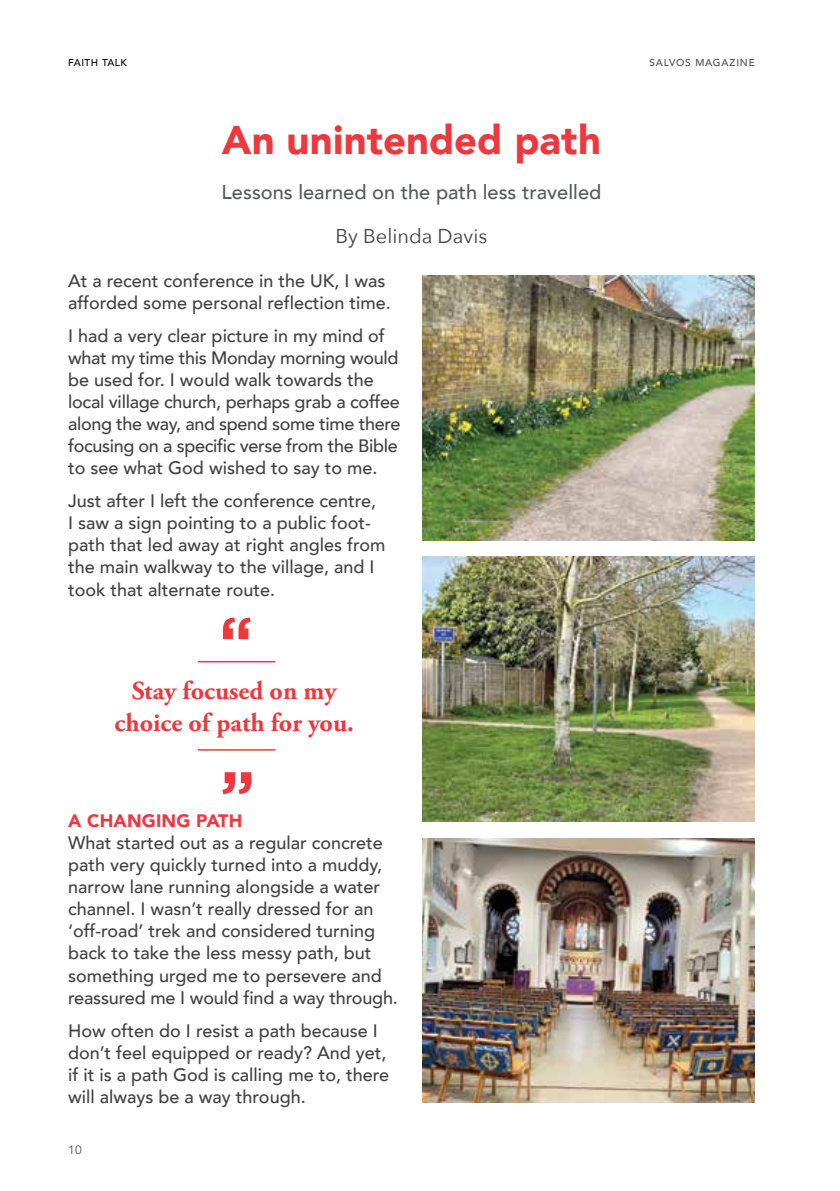
<style>
.page{position:relative;width:840px;height:1191px;background:#fff}
.page>*{position:absolute;margin:0;border:0;box-sizing:border-box;transform-origin:0 0}
.t1{font:900 40px "Avenir";letter-spacing:.005em;color:#ef373e}
.t2{font:700 26px/32px "Adobe Garamond Pro";color:#ef373e;text-align:center}
.t3{font:500 20px "Avenir";color:#58595b}
.t4{font:20px "Avenir Next";color:#414042}
.t5{font:500 18px/22px "Avenir";color:#414042}
.t6{font:900 18px "Avenir";letter-spacing:.01em;color:#ef373e}
.t7{font:12px "Avenir";color:#4d4d4f}
.t8{font:500 10px "Avenir";letter-spacing:.08em;color:#4d4d4f}
.t9{font:500 10px "Avenir";letter-spacing:.05em;color:#000}
</style>
<div class="page">
<svg style="left:222px;top:772px;width:29px;height:22px"></svg>
<hr style="left:198px;top:749px;width:77px;height:1px;background:#ef373e">
<hr style="left:198px;top:661px;width:77px;height:1px;background:#ef373e">
<svg style="left:223px;top:617px;width:27px;height:22px"></svg>
<img style="left:422px;top:276px;width:332px;height:264px">
<img style="left:422px;top:557px;width:332px;height:264px">
<img style="left:422px;top:838px;width:332px;height:264px">
<p class="t9" style="left:68px;top:54px;width:60px">FAITH TALK</p>
<h1 class="t1" style="left:222px;top:106px;width:380px">An unintended path</h1>
<p class="t3" style="left:221px;top:174px;width:381px">Lessons learned on the path less travelled</p>
<p class="t4" style="left:335px;top:219px;width:153px">By Belinda Davis</p>
<p class="t5" style="left:68px;top:268px;width:324px">At a recent conference in the UK, I was afforded some personal reflection time.</p>
<p class="t5" style="left:68px;top:324px;width:333px">I had a very clear picture in my mind of what my time this Monday morning would be used for. I would walk towards the local village church, perhaps grab a coffee along the way, and spend some time there focusing on a specific verse from the Bible to see what God wished to say to me.</p>
<p class="t5" style="left:68px;top:489px;width:319px">Just after I left the conference centre, I saw a sign pointing to a public foot&shy;path that led away at right angles from the main walkway to the village, and I took that alternate route.</p>
<h2 class="t2" style="left:114px;top:675px;width:241px">Stay focused on my choice of path for you.</h2>
<p class="t6" style="left:68px;top:805px;width:176px">A CHANGING PATH</p>
<p class="t5" style="left:68px;top:831px;width:331px">What started out as a regular concrete path very quickly turned into a muddy, narrow lane running alongside a water channel. I wasn’t really dressed for an ‘off-road’ trek and considered turning back to take the less messy path, but something urged me to persevere and reassured me I would find a way through.</p>
<p class="t5" style="left:68px;top:1018px;width:322px">How often do I resist a path because I don’t feel equipped or ready? And yet, if it is a path God is calling me to, there will always be a way through.</p>
<p class="t7" style="left:68px;top:1142px;width:15px">10</p>
<p class="t8" style="left:649px;top:54px;width:107px">SALVOS MAGAZINE</p>
</div>
